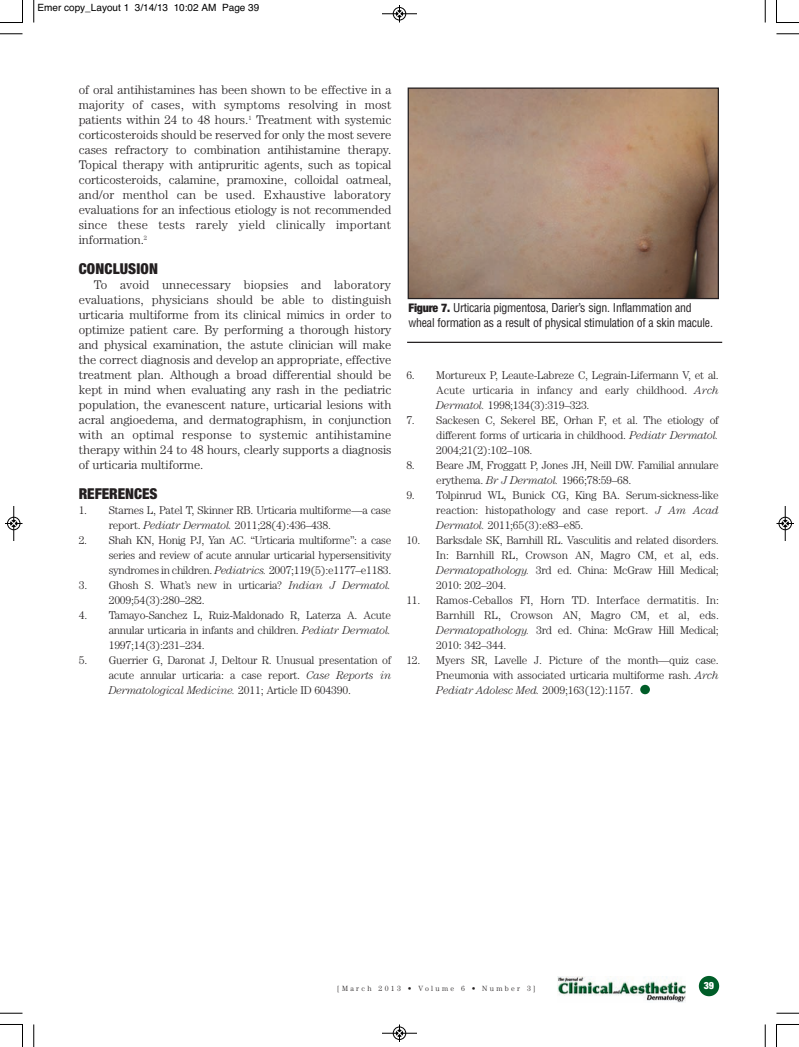
<style>
.page{position:relative;width:799px;height:1047px;background:#fff}
.page>*{position:absolute;margin:0;border:0;box-sizing:border-box;transform-origin:0 0}
.t1{font:900 condensed 15px "Helvetica Neue LT Std";letter-spacing:.005em;color:#231f20}
.t2{font:300 12.5px/15px "Century Std";letter-spacing:-.005em;color:#231f20;text-align:justify}
.t3{font:condensed 11.88px/15px "Helvetica";letter-spacing:-.02em;color:#231f20}
.t4{font:300 11.25px/15px "Century Std";letter-spacing:-.02em;color:#231f20;text-align:justify}
.t5{font:10px "Helvetica";color:#000}
.t6{font:900 condensed 10px "Helvetica Neue LT Std";color:#fff}
.t7{font:300 7.5px "Century Std";letter-spacing:.31em;color:#231f20}
.s1{font-style:italic}
.s2{font-family:"Helvetica Neue LT Std";font-weight:900}
</style>
<div class="page">
<div style="left:699px;top:975px;width:20px;height:21px;background:#005d28;border-radius:50%"></div>
<img style="left:557px;top:976px;width:129px;height:26px">
<svg style="left:640px;top:684px;width:10px;height:10px"></svg>
<img style="left:410px;top:89px;width:307px;height:208px">
<div style="left:408px;top:87px;width:311px;height:212px;border:1px solid #231f20"></div>
<hr style="left:407px;top:341px;width:315px;height:2px;background:#231f20">
<svg style="left:33px;top:0;width:2px;height:22px"></svg>
<svg style="left:0;top:33px;width:22px;height:2px"></svg>
<svg style="left:765px;top:0;width:1px;height:22px"></svg>
<svg style="left:776px;top:33px;width:23px;height:2px"></svg>
<svg style="left:33px;top:1024px;width:2px;height:22px"></svg>
<svg style="left:0;top:1012px;width:22px;height:1px"></svg>
<svg style="left:765px;top:1024px;width:1px;height:22px"></svg>
<svg style="left:776px;top:1012px;width:23px;height:1px"></svg>
<svg style="left:0;top:0;width:23px;height:23px"></svg>
<svg style="left:776px;top:0;width:23px;height:23px"></svg>
<svg style="left:0;top:1024px;width:23px;height:22px"></svg>
<svg style="left:776px;top:1024px;width:23px;height:22px"></svg>
<hr style="left:382px;top:14px;width:35px;height:1px;background:#000">
<div style="left:393px;top:7px;width:13px;height:13px;border:1px solid #000;border-radius:50%"></div>
<svg style="left:396px;top:5px;width:7px;height:17px"></svg>
<hr style="left:382px;top:1032px;width:35px;height:1px;background:#000">
<div style="left:393px;top:1026px;width:13px;height:13px;border:1px solid #000;border-radius:50%"></div>
<svg style="left:396px;top:1024px;width:7px;height:17px"></svg>
<div style="left:7px;top:516px;width:13px;height:14px;border:1px solid #fff;border-radius:50%"></div>
<hr style="left:14px;top:506px;width:1px;height:35px;background:#000">
<div style="left:7px;top:517px;width:13px;height:13px;border:1px solid #000;border-radius:50%"></div>
<svg style="left:5px;top:520px;width:17px;height:6px"></svg>
<div style="left:778px;top:516px;width:14px;height:14px;border:1px solid #fff;border-radius:50%"></div>
<hr style="left:785px;top:506px;width:1px;height:35px;background:#000">
<div style="left:779px;top:517px;width:12px;height:13px;border:1px solid #000;border-radius:50%"></div>
<svg style="left:776px;top:520px;width:18px;height:6px"></svg>
<p class="t5" style="left:38px;top:2px;width:223px">Emer copy_Layout 1 3/14/13 10:02 AM Page 39</p>
<p class="t2" style="left:79px;top:83px;width:314px">of oral antihistamines has been shown to be effective in a majority of cases, with symptoms resolving in most patients within 24 to 48 hours.<sup>1</sup> Treatment with systemic corticosteroids should be reserved for only the most severe cases refractory to combination antihistamine therapy.<br>Topical therapy with antipruritic agents, such as topical corticosteroids, calamine, pramoxine, colloidal oatmeal, and/or menthol can be used. Exhaustive laboratory evaluations for an infectious etiology is not recommended since these tests rarely yield clinically important information.<sup>2</sup></p>
<h1 class="t1" style="left:79px;top:263px;width:81px">CONCLUSION</h1>
<p class="t2" style="left:79px;top:278px;width:314px;text-indent:15px">To avoid unnecessary biopsies and laboratory evaluations, physicians should be able to distinguish urticaria multiforme from its clinical mimics in order to optimize patient care. By performing a thorough history and physical examination, the astute clinician will make the correct diagnosis and develop an appropriate, effective treatment plan. Although a broad differential should be kept in mind when evaluating any rash in the pediatric population, the evanescent nature, urticarial lesions with acral angioedema, and dermatographism, in conjunction with an optimal response to systemic antihistamine therapy within 24 to 48 hours, clearly supports a diagnosis of urticaria multiforme.</p>
<h1 class="t1" style="left:79px;top:488px;width:80px">REFERENCES</h1>
<p class="t4" style="left:109px;top:503px;width:284px;text-indent:-30px">1. Starnes L, Patel T, Skinner RB. Urticaria multiforme—a case report. <span class="s1">Pediatr Dermatol.</span> 2011;28(4):436–438.</p>
<p class="t4" style="left:109px;top:533px;width:284px;text-indent:-30px">2. Shah KN, Honig PJ, Yan AC. “Urticaria multiforme”: a case series and review of acute annular urticarial hypersensitivity syndromes in children. <span class="s1">Pediatrics.</span> 2007;119(5):e1177–e1183.</p>
<p class="t4" style="left:109px;top:578px;width:284px;text-indent:-30px">3. Ghosh S. What’s new in urticaria? <span class="s1">Indian J Dermatol.<br></span>2009;54(3):280–282.</p>
<p class="t4" style="left:109px;top:608px;width:284px;text-indent:-30px">4. Tamayo-Sanchez L, Ruiz-Maldonado R, Laterza A. Acute annular urticaria in infants and children. <span class="s1">Pediatr Dermatol.<br></span>1997;14(3):231–234.</p>
<p class="t4" style="left:109px;top:653px;width:284px;text-indent:-30px">5. Guerrier G, Daronat J, Deltour R. Unusual presentation of acute annular urticaria: a case report. <span class="s1">Case Reports in Dermatological Medicine.</span> 2011; Article ID 604390.</p>
<p class="t3" style="left:408px;top:300px;width:306px"><span class="s2">Figure 7.</span> Urticaria pigmentosa, Darier’s sign. Inflammation and wheal formation as a result of physical stimulation of a skin macule.</p>
<p class="t4" style="left:436px;top:368px;width:284px;text-indent:-30px">6. Mortureux P, Leaute-Labreze C, Legrain-Lifermann V, et al.<br>Acute urticaria in infancy and early childhood. <span class="s1">Arch Dermatol.</span> 1998;134(3):319–323.</p>
<p class="t4" style="left:436px;top:413px;width:284px;text-indent:-30px">7. Sackesen C, Sekerel BE, Orhan F, et al. The etiology of different forms of urticaria in childhood. <span class="s1">Pediatr Dermatol.<br></span>2004;21(2):102–108.</p>
<p class="t4" style="left:436px;top:458px;width:284px;text-indent:-30px">8. Beare JM, Froggatt P, Jones JH, Neill DW. Familial annulare erythema. <span class="s1">Br J Dermatol.</span> 1966;78:59–68.</p>
<p class="t4" style="left:436px;top:488px;width:284px;text-indent:-30px">9. Tolpinrud WL, Bunick CG, King BA. Serum-sickness-like reaction: histopathology and case report. <span class="s1">J Am Acad Dermatol.</span> 2011;65(3):e83–e85.</p>
<p class="t4" style="left:436px;top:533px;width:284px;text-indent:-30px">10. Barksdale SK, Barnhill RL. Vasculitis and related disorders.<br>In: Barnhill RL, Crowson AN, Magro CM, et al, eds.<br><span class="s1">Dermatopathology.</span> 3rd ed. China: McGraw Hill Medical; 2010: 202–204.</p>
<p class="t4" style="left:436px;top:593px;width:284px;text-indent:-30px">11. Ramos-Ceballos FI, Horn TD. Interface dermatitis. In:<br>Barnhill RL, Crowson AN, Magro CM, et al, eds.<br><span class="s1">Dermatopathology.</span> 3rd ed. China: McGraw Hill Medical; 2010: 342–344.</p>
<p class="t4" style="left:436px;top:653px;width:284px;text-indent:-30px">12. Myers SR, Lavelle J. Picture of the month—quiz case.<br>Pneumonia with associated urticaria multiforme rash. <span class="s1">Arch Pediatr Adolesc Med.</span> 2009;163(12):1157.</p>
<p class="t7" style="left:337px;top:985px;width:200px">[March 2013 • Volume 6 • Number 3]</p>
<p class="t6" style="left:704px;top:981px;width:12px">39</p>
</div>
